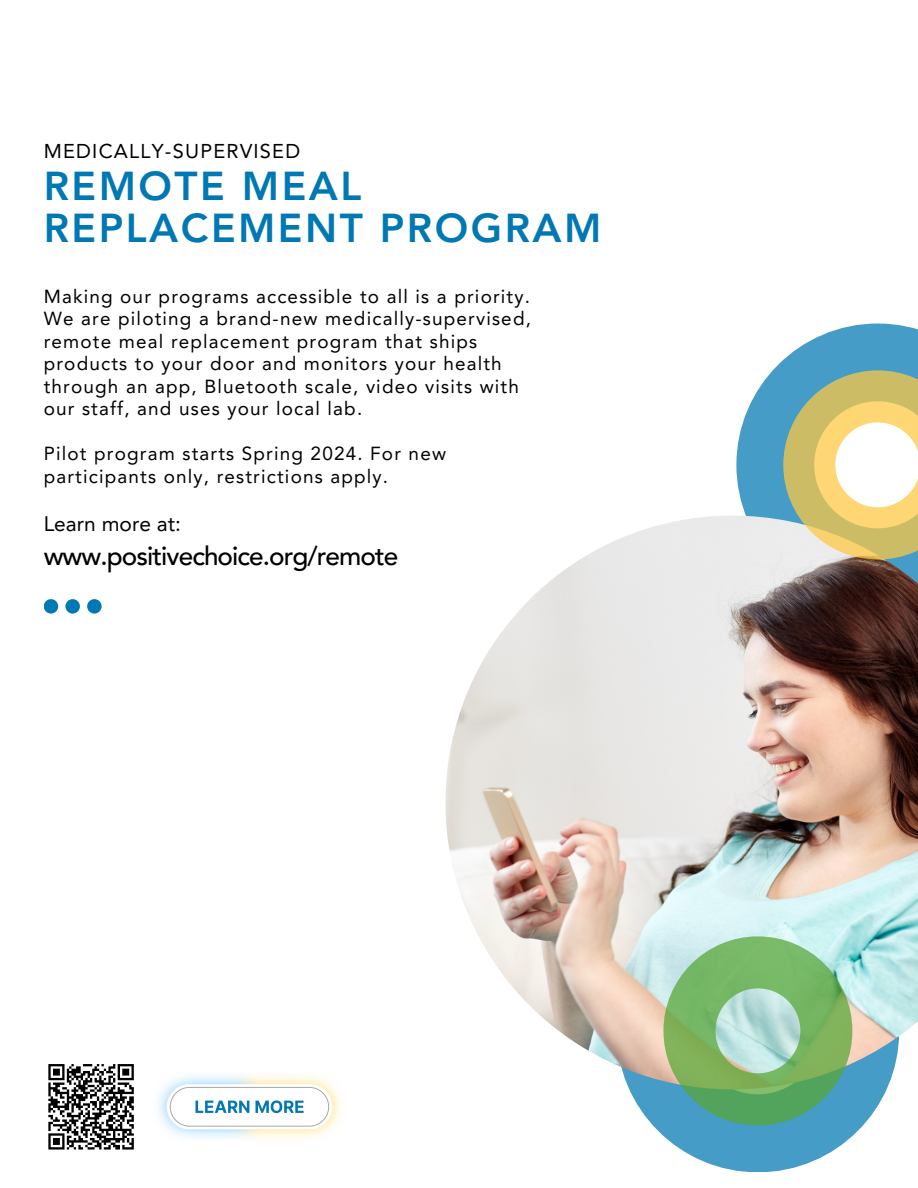
<style>
.page{position:relative;width:918px;height:1188px;background:#fff}
.page>*{position:absolute;margin:0;border:0;box-sizing:border-box;transform-origin:0 0}
.t1{font:800 40.35px/42.8px "Avenir LT Pro";letter-spacing:.06em;color:#0078b3}
.t2{font:500 26.1px "Avenir LT Pro";letter-spacing:-.035em;color:#000}
.t3{font:21px "Avenir LT Pro";color:#000}
.t4{font:19.95px "Avenir LT Pro";letter-spacing:.06em;color:#000}
.t5{font:18.9px/22.5px "Avenir LT Pro";letter-spacing:.06em;color:#000}
</style>
<div class="page">
<svg style="left:629px;top:1089px;width:258px;height:83px;fill:#459cc7"></svg>
<svg style="left:736px;top:324px;width:182px;height:192px;fill:#459cc7"></svg>
<img style="left:445px;top:516px;width:473px;height:573px">
<svg style="left:663px;top:936px;width:190px;height:189px;background:#84bd8d"></svg>
<svg style="left:44px;top:599px;width:58px;height:15px"></svg>
<svg style="left:783px;top:370px;width:135px;height:189px"></svg>
<svg style="left:48px;top:1064px;width:86px;height:86px"></svg>
<img style="left:264px;top:1075px;width:77px;height:63px">
<svg style="left:167px;top:1084px;width:165px;height:45px"></svg>
<h1 class="t4" style="left:44px;top:143px;width:258px">MEDICALLY-SUPERVISED</h1>
<p class="t1" style="left:44px;top:168px;width:559px">REMOTE MEAL<br>REPLACEMENT PROGRAM</p>
<p class="t5" style="left:44px;top:287px;width:489px">Making our programs accessible to all is a priority.<br>We are piloting a brand-new medically-supervised, remote meal replacement program that ships products to your door and monitors your health through an app, Bluetooth scale, video visits with our staff, and uses your local lab.</p>
<p class="t5" style="left:44px;top:444px;width:404px">Pilot program starts Spring 2024. For new participants only, restrictions apply.</p>
<h2 class="t3" style="left:44px;top:516px;width:139px">Learn more at:</h2>
<p class="t2" style="left:44px;top:546px;width:356px">www.positivechoice.org/remote</p>
</div>
